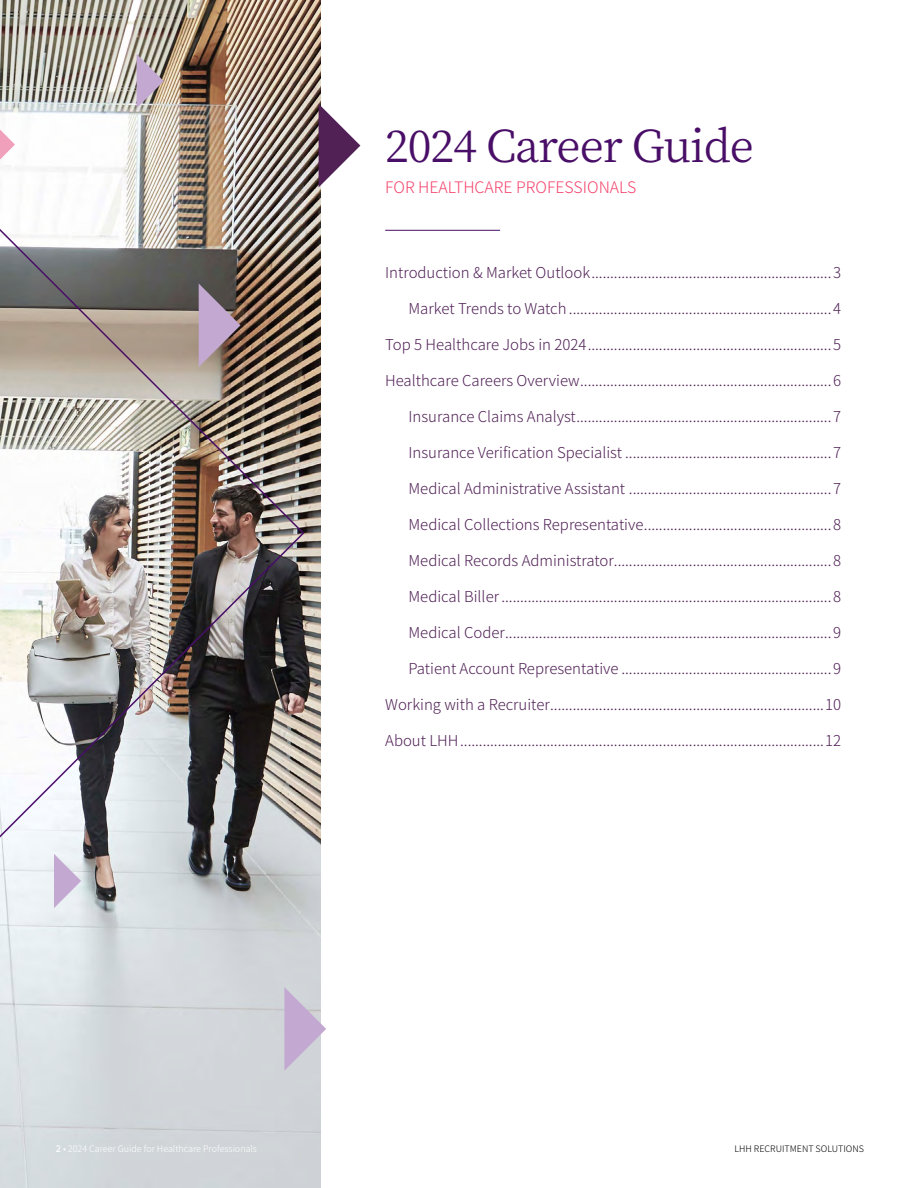
<style>
.page{position:relative;width:918px;height:1188px;background:#fff}
.page>*{position:absolute;margin:0;border:0;box-sizing:border-box;transform-origin:0 0}
.t1{font:44.1px "Noto Serif JP";letter-spacing:-.025em;color:#490e67}
.t2{font:300 15.9px "Noto Sans JP";color:#f4436c}
.t3{font:300 15px "Noto Sans JP";color:#502056}
.t4{font:300 9px "Noto Sans JP";color:#fff}
.t5{font:300 9px "Noto Sans JP";color:#000}
.s1{font-weight:500}
</style>
<div class="page">
<img style="left:305px;top:0;width:16px;height:1188px">
<img style="left:0;top:0;width:305px;height:1188px">
<svg style="left:199px;top:283px;width:42px;height:84px;background:#937e8b"></svg>
<svg style="left:284px;top:987px;width:42px;height:84px;background:#cec3d8"></svg>
<svg style="left:54px;top:854px;width:27px;height:54px"></svg>
<svg style="left:0;top:130px;width:15px;height:30px"></svg>
<svg style="left:137px;top:54px;width:27px;height:54px"></svg>
<svg style="left:319px;top:104px;width:41px;height:83px"></svg>
<hr style="left:385px;top:230px;width:115px;height:1px;background:#490e67">
<h1 class="t1" style="left:385px;top:121px;width:370px">2024 Career Guide</h1>
<p class="t2" style="left:385px;top:179px;width:253px">FOR HEALTHCARE PROFESSIONALS</p>
<p class="t3" style="left:385px;top:264px;width:457px">Introduction &amp; Market Outlook................................................................3</p>
<p class="t3" style="left:409px;top:300px;width:434px">Market Trends to Watch ......................................................................4</p>
<p class="t3" style="left:385px;top:336px;width:457px">Top 5 Healthcare Jobs in 2024.................................................................5</p>
<p class="t3" style="left:385px;top:372px;width:457px">Healthcare Careers Overview...................................................................6</p>
<p class="t3" style="left:409px;top:408px;width:434px">Insurance Claims Analyst....................................................................7</p>
<p class="t3" style="left:409px;top:444px;width:434px">Insurance Verification Specialist .......................................................7</p>
<p class="t3" style="left:409px;top:480px;width:434px">Medical Administrative Assistant ......................................................7</p>
<p class="t3" style="left:409px;top:516px;width:434px">Medical Collections Representative..................................................8</p>
<p class="t3" style="left:409px;top:552px;width:434px">Medical Records Administrator..........................................................8</p>
<p class="t3" style="left:409px;top:588px;width:434px">Medical Biller ........................................................................................8</p>
<p class="t3" style="left:409px;top:624px;width:434px">Medical Coder.......................................................................................9</p>
<p class="t3" style="left:409px;top:660px;width:434px">Patient Account Representative ........................................................9</p>
<p class="t3" style="left:385px;top:696px;width:457px">Working with a Recruiter.........................................................................10</p>
<p class="t3" style="left:385px;top:732px;width:457px">About LHH.................................................................................................12</p>
<p class="t4" style="left:56px;top:1144px;width:203px"><span class="s1">2</span> • 2024 Career Guide for Healthcare Professionals</p>
<p class="t5" style="left:735px;top:1144px;width:131px">LHH RECRUITMENT SOLUTIONS</p>
</div>
